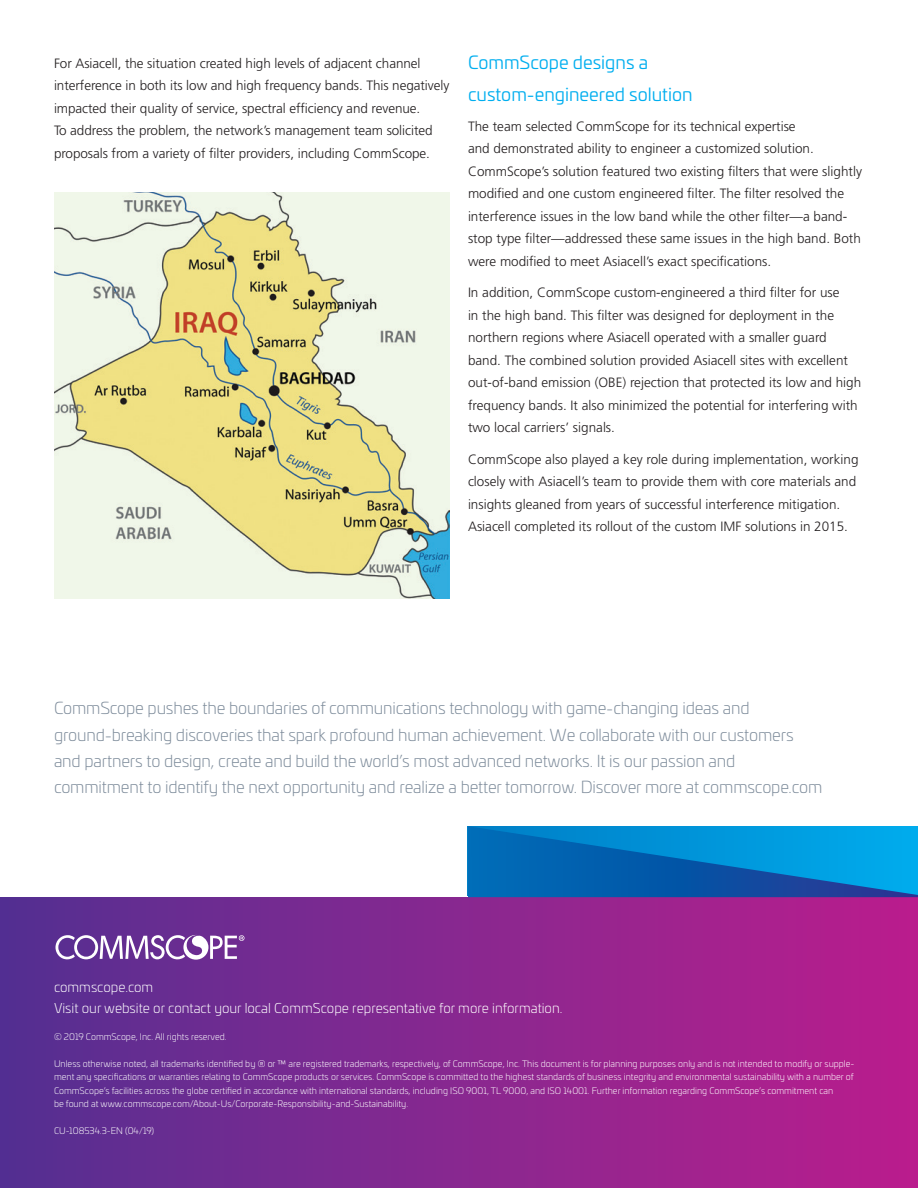
<style>
.page{position:relative;width:918px;height:1188px;background:#fff}
.page>*{position:absolute;margin:0;border:0;box-sizing:border-box;transform-origin:0 0}
.t1{font:18px/31.5px "Univia Pro";color:#00aeef}
.t2{font:300 16.5px/26.2px "Univia Pro";letter-spacing:-.01em;color:#7e8c9b}
.t3{font:300 13.5px/22.5px "Frutiger LT Pro";color:#231f20}
.t4{font:300 13.5px/21px "Univia Pro";color:#fff}
.t5{font:300 9px/13.5px "Univia Pro";color:#fff}
</style>
<div class="page">
<div style="left:0;top:897px;width:918px;height:291px;background:linear-gradient(to right,#543092,#bb1e8d)"></div>
<svg style="left:468px;top:826px;width:450px;height:71px;background:#037ac4"></svg>
<svg style="left:55px;top:935px;width:189px;height:25px"></svg>
<img style="left:54px;top:192px;width:396px;height:406px">
<p class="t3" style="left:54px;top:52px;width:397px">For Asiacell, the situation created high levels of adjacent channel interference in both its low and high frequency bands. This negatively impacted their quality of service, spectral efficiency and revenue.<br>To address the problem, the network’s management team solicited proposals from a variety of filter providers, including CommScope.</p>
<h1 class="t1" style="left:468px;top:46px;width:226px">CommScope designs a custom-engineered solution</h1>
<p class="t3" style="left:468px;top:115px;width:396px">The team selected CommScope for its technical expertise<br>and demonstrated ability to engineer a customized solution.<br>CommScope’s solution featured two existing filters that were slightly modified and one custom engineered filter. The filter resolved the interference issues in the low band while the other filter—a band&shy;stop type filter—addressed these same issues in the high band. Both were modified to meet Asiacell’s exact specifications.</p>
<p class="t3" style="left:468px;top:281px;width:395px">In addition, CommScope custom-engineered a third filter for use<br>in the high band. This filter was designed for deployment in the northern regions where Asiacell operated with a smaller guard band. The combined solution provided Asiacell sites with excellent out-of-band emission (OBE) rejection that protected its low and high frequency bands. It also minimized the potential for interfering with two local carriers’ signals.</p>
<p class="t3" style="left:468px;top:448px;width:392px">CommScope also played a key role during implementation, working closely with Asiacell’s team to provide them with core materials and insights gleaned from years of successful interference mitigation.<br>Asiacell completed its rollout of the custom IMF solutions in 2015.</p>
<p class="t2" style="left:54px;top:695px;width:770px">CommScope pushes the boundaries of communications technology with game-changing ideas and ground-breaking discoveries that spark profound human achievement. We collaborate with our customers and partners to design, create and build the world’s most advanced networks. It is our passion and commitment to identify the next opportunity and realize a better tomorrow. Discover more at commscope.com</p>
<p class="t4" style="left:54px;top:975px;width:510px">commscope.com<br>Visit our website or contact your local CommScope representative for more information.</p>
<p class="t5" style="left:54px;top:1029px;width:174px">© 2019 CommScope, Inc. All rights reserved.</p>
<p class="t5" style="left:54px;top:1056px;width:802px">Unless otherwise noted, all trademarks identified by ® or ™ are registered trademarks, respectively, of CommScope, Inc. This document is for planning purposes only and is not intended to modify or supple&shy;ment any specifications or warranties relating to CommScope products or services. CommScope is committed to the highest standards of business integrity and environmental sustainability with a number of CommScope’s facilities across the globe certified in accordance with international standards, including ISO 9001, TL 9000, and ISO 14001. Further information regarding CommScope’s commitment can<br>be found at www.commscope.com/About-Us/Corporate-Responsibility-and-Sustainability.</p>
<p class="t5" style="left:54px;top:1124px;width:102px">CU-108534.3-EN (04/19)</p>
</div>
